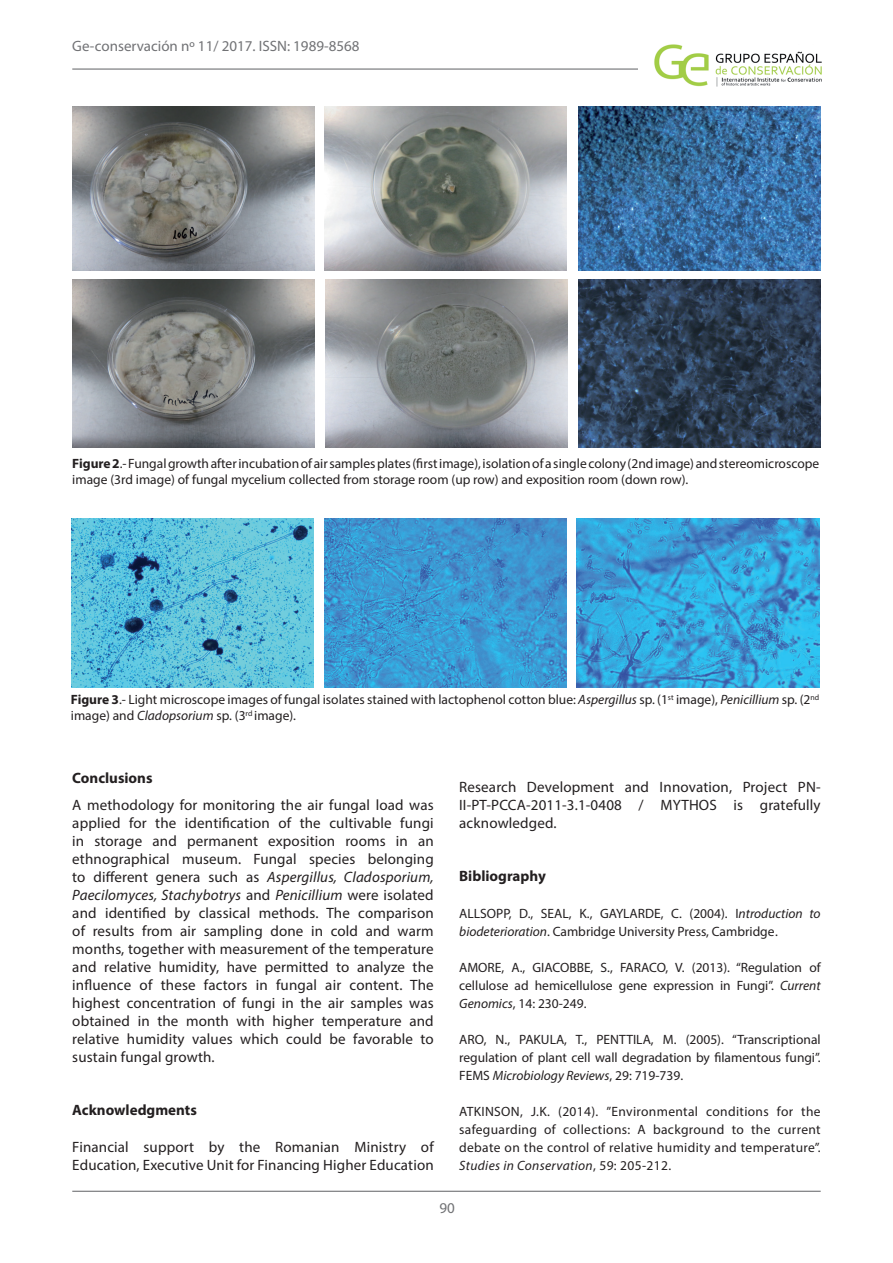
<style>
.page{position:relative;width:893px;height:1263px;background:#fff}
.page>*{position:absolute;margin:0;border:0;box-sizing:border-box;transform-origin:0 0}
.t1{font:15px/18px "Myriad Pro";letter-spacing:.01em;color:#231f20;text-align:justify}
.t2{font:15px "Myriad Pro";color:#717275}
.t3{font:700 15px "Myriad Pro";color:#231f20}
.t4{font:13.5px/18px "Myriad Pro";color:#231f20}
.s1{font-weight:700}
.s2{font-style:italic}
</style>
<div class="page">
<hr style="left:72px;top:68px;width:567px;height:2px;background:#717275">
<hr style="left:72px;top:1191px;width:749px;height:1px;background:#717275">
<img style="left:654px;top:45px;width:168px;height:42px">
<img style="left:72px;top:280px;width:243px;height:168px">
<img style="left:325px;top:280px;width:243px;height:168px">
<img style="left:578px;top:280px;width:243px;height:168px">
<img style="left:72px;top:106px;width:243px;height:164px">
<img style="left:325px;top:106px;width:242px;height:164px">
<img style="left:578px;top:106px;width:243px;height:164px">
<img style="left:72px;top:519px;width:242px;height:168px">
<img style="left:325px;top:519px;width:242px;height:168px">
<img style="left:577px;top:519px;width:242px;height:168px">
<p class="t2" style="left:72px;top:37px;width:289px">Ge-conservación nº 11/ 2017. ISSN: 1989-8568</p>
<p class="t4" style="left:72px;top:455px;width:748px;line-height:16.5px"><span class="s1">Figure 2</span>.- Fungal growth after incubation of air samples plates (first image), isolation of a single colony (2nd image) and stereomicroscope image (3rd image) of fungal mycelium collected from storage room (up row) and exposition room (down row).</p>
<p class="t4" style="left:71px;top:691px;width:750px;line-height:16.5px"><span class="s1">Figure 3</span>.- Light microscope images of fungal isolates stained with lactophenol cotton blue: <span class="s2">Aspergillus</span> sp. (1<sup>st</sup> image), <span class="s2">Penicillium</span> sp. (2<sup>nd </sup>image) and <span class="s2">Cladopsorium</span> sp. (3<sup>rd</sup> image).</p>
<p class="t3" style="left:72px;top:768px;width:82px">Conclusions</p>
<p class="t1" style="left:72px;top:796px;width:363px">A methodology for monitoring the air fungal load was applied for the identification of the cultivable fungi in storage and permanent exposition rooms in an ethnographical museum. Fungal species belonging to different genera such as <span class="s2">Aspergillus, Cladosporium, Paecilomyces, Stachybotrys</span> and <span class="s2">Penicillium</span> were isolated and identified by classical methods. The comparison of results from air sampling done in cold and warm months, together with measurement of the temperature and relative humidity, have permitted to analyze the influence of these factors in fungal air content. The highest concentration of fungi in the air samples was obtained in the month with higher temperature and relative humidity values which could be favorable to sustain fungal growth.</p>
<p class="t3" style="left:72px;top:1100px;width:126px">Acknowledgments</p>
<p class="t1" style="left:72px;top:1138px;width:363px">Financial support by the Romanian Ministry of<br>Education, Executive Unit for Financing Higher Education</p>
<p class="t1" style="left:459px;top:778px;width:363px">Research Development and Innovation, Project PN-II-PT-PCCA-2011-3.1-0408 / MYTHOS is gratefully acknowledged.</p>
<p class="t3" style="left:459px;top:866px;width:88px">Bibliography</p>
<p class="t4" style="left:459px;top:904px;width:363px">ALLSOPP, D., SEAL, K., GAYLARDE, C. (2004). I<span class="s2">ntroduction to biodeterioration</span>. Cambridge University Press, Cambridge.</p>
<p class="t4" style="left:459px;top:958px;width:363px;text-align:justify">AMORE, A., GIACOBBE, S., FARACO, V. (2013). “Regulation of cellulose ad hemicellulose gene expression in Fungi”. <span class="s2">Current Genomics</span>, 14: 230-249.</p>
<p class="t4" style="left:459px;top:1030px;width:363px;text-align:justify">ARO, N., PAKULA, T., PENTTILA, M. (2005). “Transcriptional regulation of plant cell wall degradation by filamentous fungi”.<br>FEMS <span class="s2">Microbiology Reviews</span>, 29: 719-739.</p>
<p class="t4" style="left:459px;top:1102px;width:363px;text-align:justify">ATKINSON, J.K. (2014). ”Environmental conditions for the safeguarding of collections: A background to the current debate on the control of relative humidity and temperature”.<br><span class="s2">Studies in Conservation</span>, 59: 205-212.</p>
<p class="t2" style="left:439px;top:1198px;width:17px">90</p>
</div>
